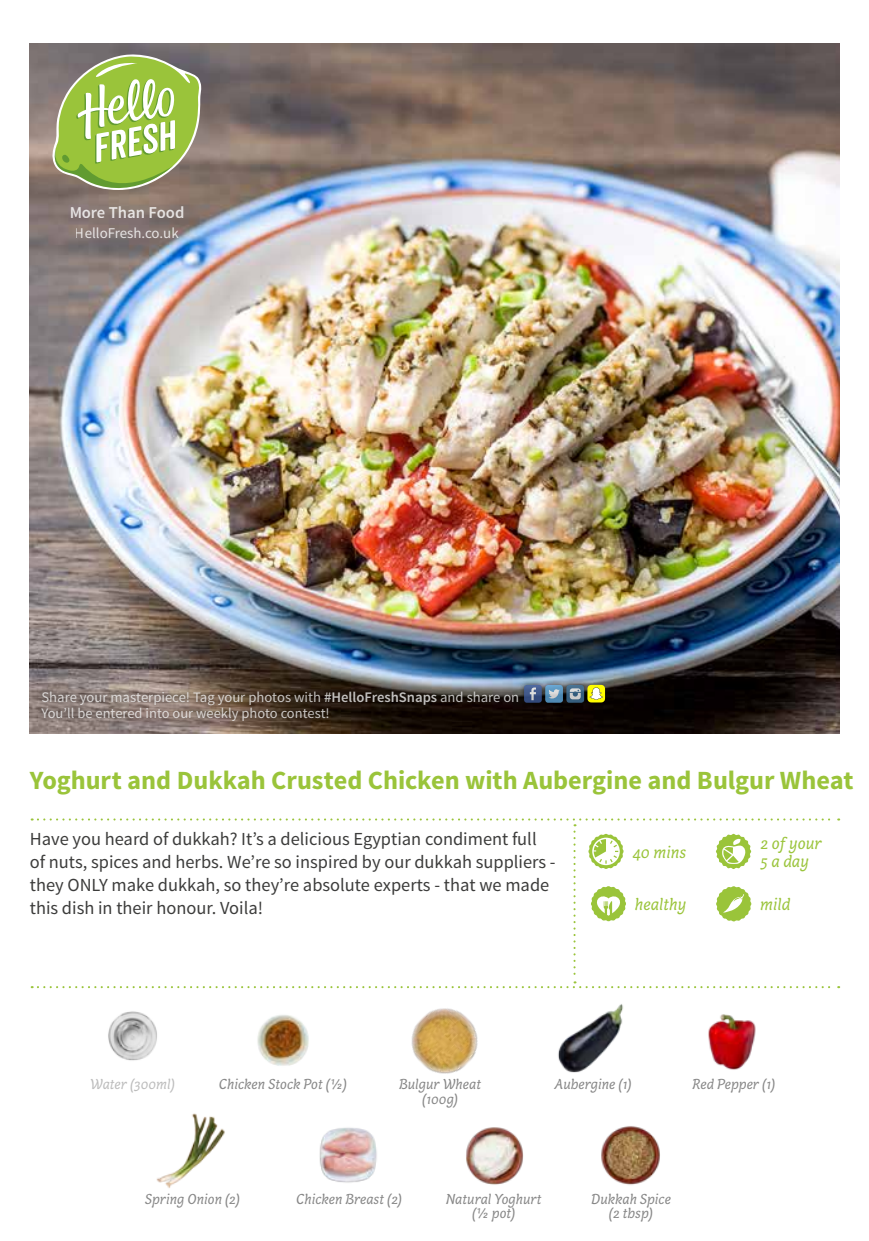
<style>
.page{position:relative;width:869px;height:1241px;background:#fff}
.page>*{position:absolute;margin:0;border:0;box-sizing:border-box;transform-origin:0 0}
.t1{font:700 26.25px "Source Sans Pro";letter-spacing:-.005em;color:#9ac43a}
.t2{font:18.38px/22.8px "Source Sans Pro";color:#3c3c3b}
.t3{font:italic 17.5px/18.4px "Capucine Basic";color:#9ac43a}
.t4{font:600 16.62px "Source Sans Pro";color:#fff}
.t5{font:italic 14.88px/14.5px "Capucine Basic";color:#878787;text-align:center}
.t6{font:14.88px "Source Sans Pro";color:#fff}
.t7{font:italic 14.88px "Capucine Basic";color:#bcbcbc}
.t8{font:14.53px/16.4px "Source Sans Pro";color:#ededed}
.s1{font-weight:600}
</style>
<div class="page">
<img style="left:30px;top:43px;width:808px;height:690px">
<div style="left:37px;top:679px;width:552px;height:47px;background:#000;opacity:.75"></div>
<svg style="left:524px;top:685px;width:17px;height:17px"></svg>
<svg style="left:529px;top:687px;width:6px;height:13px"></svg>
<svg style="left:566px;top:685px;width:18px;height:17px"></svg>
<svg style="left:569px;top:688px;width:11px;height:11px"></svg>
<svg style="left:545px;top:685px;width:17px;height:17px"></svg>
<svg style="left:548px;top:689px;width:11px;height:9px"></svg>
<svg style="left:587px;top:684px;width:17px;height:18px"></svg>
<img style="left:382px;top:988px;width:122px;height:86px">
<img style="left:558px;top:1004px;width:65px;height:69px">
<img style="left:708px;top:1014px;width:48px;height:56px">
<img style="left:257px;top:1015px;width:52px;height:51px">
<img style="left:156px;top:1113px;width:69px;height:75px">
<img style="left:319px;top:1127px;width:58px;height:56px">
<img style="left:466px;top:1127px;width:58px;height:58px">
<img style="left:601px;top:1126px;width:59px;height:59px">
<img style="left:108px;top:1011px;width:49px;height:50px">
<svg style="left:48px;top:54px;width:153px;height:147px;background:#a0b36b"></svg>
<svg style="left:32px;top:818px;width:806px;height:170px"></svg>
<p class="t4" style="left:69px;top:201px;width:116px">More Than Food</p>
<p class="t6" style="left:75px;top:224px;width:105px">HelloFresh.co.uk</p>
<p class="t8" style="left:41px;top:688px;width:479px">Share your masterpiece! Tag your photos with <span class="s1">#HelloFreshSnaps</span> and share on<br>You’ll be entered into our weekly photo contest!</p>
<h1 class="t1" style="left:30px;top:763px;width:824px">Yoghurt and Dukkah Crusted Chicken with Aubergine and Bulgur Wheat</h1>
<p class="t2" style="left:30px;top:828px;width:527px">Have you heard of dukkah? It’s a delicious Egyptian condiment full of nuts, spices and herbs. We’re so inspired by our dukkah suppliers - they ONLY make dukkah, so they’re absolute experts - that we made this dish in their honour. Voila!</p>
<p class="t3" style="left:632px;top:843px;width:56px">40 mins</p>
<p class="t3" style="left:634px;top:896px;width:53px">healthy</p>
<p class="t3" style="left:760px;top:834px;width:63px">2 of your<br>5 a day</p>
<p class="t3" style="left:759px;top:896px;width:32px">mild</p>
<p class="t7" style="left:90px;top:1073px;width:86px">Water (300ml)</p>
<p class="t5" style="left:219px;top:1077px;width:129px">Chicken Stock Pot (1/2)</p>
<p class="t5" style="left:399px;top:1077px;width:83px">Bulgur Wheat (100g)</p>
<p class="t5" style="left:554px;top:1077px;width:79px">Aubergine (1)</p>
<p class="t5" style="left:692px;top:1077px;width:85px">Red Pepper (1)</p>
<p class="t5" style="left:145px;top:1192px;width:96px">Spring Onion (2)</p>
<p class="t5" style="left:296px;top:1192px;width:107px">Chicken Breast (2)</p>
<p class="t5" style="left:445px;top:1192px;width:97px">Natural Yoghurt (1/2 pot)</p>
<p class="t5" style="left:591px;top:1192px;width:81px">Dukkah Spice (2 tbsp)</p>
</div>
